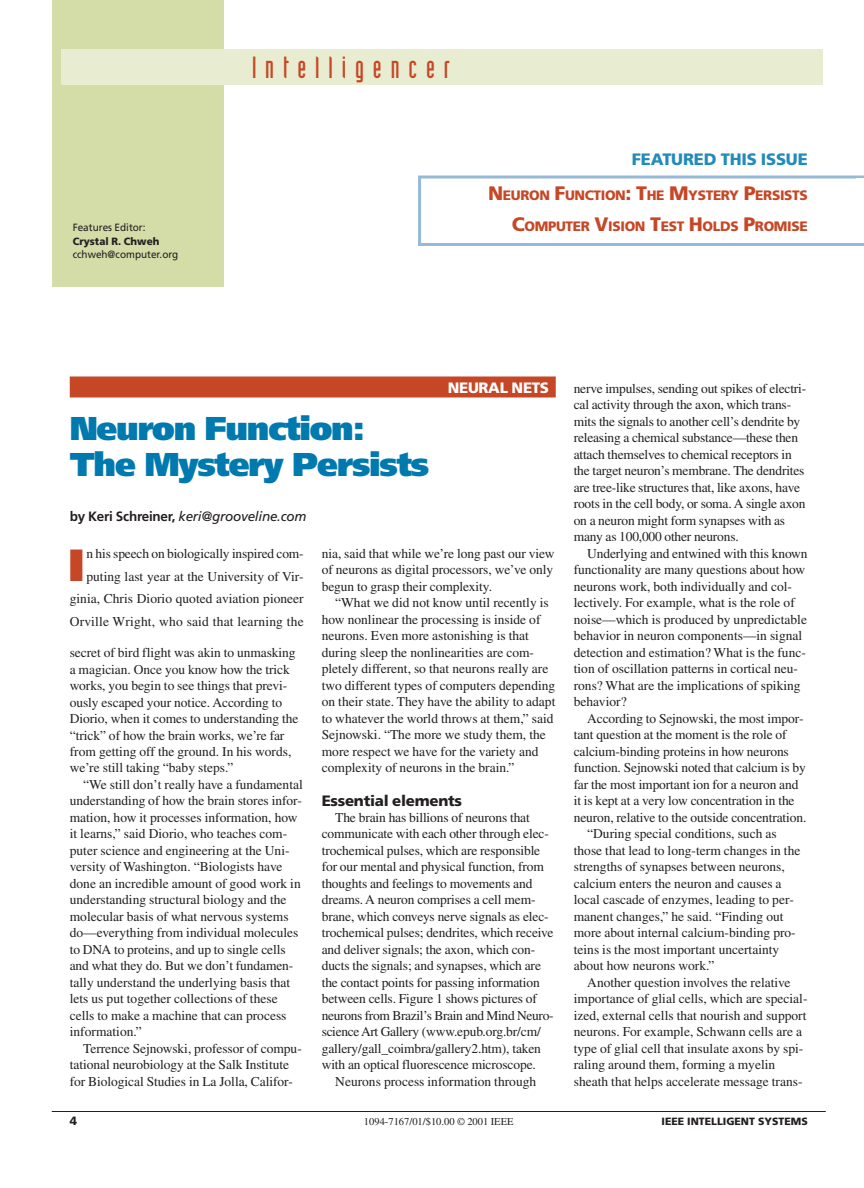
<style>
.page{position:relative;width:864px;height:1188px;background:#fff}
.page>*{position:absolute;margin:0;border:0;box-sizing:border-box;transform-origin:0 0}
.t1{font:900 45px "Frutiger";color:#c64726}
.t2{font:900 33px/36px "Frutiger";letter-spacing:-.035em;color:#007aae}
.t3{font:30px "Industria Solid";letter-spacing:.295em;color:#c64726}
.t4{font:900 16.5px "Frutiger";letter-spacing:-.01em;color:#238bba}
.t5{font:900 15px "Frutiger";letter-spacing:-.02em;color:#231f20}
.t6{font:900 15px "Frutiger";letter-spacing:-.02em;color:#fff}
.t7{font:900 13.65px "Frutiger";letter-spacing:-.025em;color:#c64726}
.t8{font:13.5px/16.5px "Times";letter-spacing:-.005em;color:#231f20}
.t9{font:italic 13.5px "Frutiger";letter-spacing:-.015em;color:#231f20}
.t10{font:900 12px "Frutiger";color:#231f20}
.t11{font:10.5px "Frutiger";color:#231f20;scale:.95 1}
.t12{font:10.5px "Times";color:#231f20}
.t13{font:900 10.5px "Frutiger";color:#231f20}
.t14{font:900 10.5px "Frutiger";color:#231f20;scale:.95 1}
.s1{font-size:19.5px}
.s2{font-weight:700;font-style:normal}
</style>
<div class="page">
<div style="left:52px;top:0;width:172px;height:287px;background:#d4dca7"></div>
<div style="left:61px;top:50px;width:762px;height:35px;background:#e8ecd0"></div>
<hr style="left:52px;top:1111px;width:774px;height:1px;background:#231f20">
<div style="left:70px;top:376px;width:486px;height:22px;background:#c64726"></div>
<div style="left:418px;top:176px;width:446px;height:70px;border:3px solid #96b9d7"></div>
<div style="left:856px;top:178px;width:8px;height:65px;background:#fff"></div>
<p class="t11" style="left:73px;top:223px;width:78px">Features Editor:</p>
<p class="t14" style="left:73px;top:237px;width:93px">Crystal R. Chweh</p>
<p class="t11" style="left:73px;top:250px;width:113px">cchweh@computer.org</p>
<h3 class="t3" style="left:252px;top:56px;width:200px">Intelligencer</h3>
<p class="t4" style="left:632px;top:153px;width:177px">FEATURED THIS ISSUE</p>
<p class="t7" style="left:488px;top:190px;width:321px"><span class="s1">N</span>EURON <span class="s1">F</span>UNCTION<span class="s1">: T</span>HE <span class="s1">M</span>YSTERY <span class="s1">P</span>ERSISTS</p>
<p class="t7" style="left:512px;top:221px;width:297px"><span class="s1">C</span>OMPUTER <span class="s1">V</span>ISION <span class="s1">T</span>EST <span class="s1">H</span>OLDS <span class="s1">P</span>ROMISE</p>
<h2 class="t2" style="left:70px;top:414px;width:361px">Neuron Function:<br>The Mystery Persists</h2>
<p class="t9" style="left:70px;top:511px;width:238px"><span class="s2">by Keri Schreiner,</span> keri@grooveline.com</p>
<p class="t6" style="left:448px;top:382px;width:103px">NEURAL NETS</p>
<p class="t8" style="left:70px;top:544px;width:236px;line-height:22.5px;text-align:right">n his speech on biologically inspired com&shy;puting last year at the University of Vir&shy;ginia, Chris Diorio quoted aviation pioneer Orville Wright, who said that learning the</p>
<p class="t8" style="left:70px;top:645px;width:230px">secret of bird flight was akin to unmasking a magician. Once you know how the trick works, you begin to see things that previ&shy;ously escaped your notice. According to Diorio, when it comes to understanding the “trick” of how the brain works, we’re far from getting off the ground. In his words, we’re still taking “baby steps.”</p>
<p class="t8" style="left:70px;top:777px;width:235px;text-indent:14px">“We still don’t really have a fundamental understanding of how the brain stores infor&shy;mation, how it processes information, how it learns,” said Diorio, who teaches com&shy;puter science and engineering at the Uni&shy;versity of Washington. “Biologists have done an incredible amount of good work in understanding structural biology and the molecular basis of what nervous systems do—everything from individual molecules to DNA to proteins, and up to single cells and what they do. But we don’t fundamen&shy;tally understand the underlying basis that lets us put together collections of these cells to make a machine that can process information.”</p>
<p class="t8" style="left:70px;top:1041px;width:234px;text-indent:14px">Terrence Sejnowski, professor of compu&shy;tational neurobiology at the Salk Institute for Biological Studies in La Jolla, Califor-</p>
<h1 class="t1" style="left:68px;top:547px;width:18px">I</h1>
<p class="t8" style="left:322px;top:546px;width:234px;text-align:justify">nia, said that while we’re long past our view of neurons as digital processors, we’ve only begun to grasp their complexity.</p>
<p class="t8" style="left:322px;top:596px;width:235px;text-indent:14px">“What we did not know until recently is how nonlinear the processing is inside of neurons. Even more astonishing is that during sleep the nonlinearities are com&shy;pletely different, so that neurons really are two different types of computers depending on their state. They have the ability to adapt to whatever the world throws at them,” said Sejnowski. “The more we study them, the more respect we have for the variety and complexity of neurons in the brain.”</p>
<p class="t5" style="left:322px;top:794px;width:142px">Essential elements</p>
<p class="t8" style="left:322px;top:810px;width:233px;text-indent:14px">The brain has billions of neurons that communicate with each other through elec&shy;trochemical pulses, which are responsible for our mental and physical function, from thoughts and feelings to movements and dreams. A neuron comprises a cell mem&shy;brane, which conveys nerve signals as elec&shy;trochemical pulses; dendrites, which receive and deliver signals; the axon, which con&shy;ducts the signals; and synapses, which are the contact points for passing information between cells. Figure 1 shows pictures of neurons from Brazil’s Brain and Mind Neuro&shy;science Art Gallery (www.epub.org.br/cm/ gallery/gall_coimbra/gallery2.htm), taken with an optical fluorescence microscope.</p>
<p class="t8" style="left:335px;top:1074px;width:203px">Neurons process information through</p>
<p class="t8" style="left:574px;top:381px;width:234px">nerve impulses, sending out spikes of electri&shy;cal activity through the axon, which trans&shy;mits the signals to another cell’s dendrite by releasing a chemical substance—these then attach themselves to chemical receptors in the target neuron’s membrane. The dendrites are tree-like structures that, like axons, have roots in the cell body, or soma. A single axon on a neuron might form synapses with as many as 100,000 other neurons.</p>
<p class="t8" style="left:574px;top:546px;width:235px;text-indent:14px">Underlying and entwined with this known functionality are many questions about how neurons work, both individually and col&shy;lectively. For example, what is the role of noise—which is produced by unpredictable behavior in neuron components—in signal detection and estimation? What is the func&shy;tion of oscillation patterns in cortical neu&shy;rons? What are the implications of spiking behavior?</p>
<p class="t8" style="left:587px;top:711px;width:218px">According to Sejnowski, the most impor-</p>
<p class="t8" style="left:574px;top:728px;width:214px">tant question at the moment is the role of</p>
<p class="t8" style="left:574px;top:744px;width:217px">calcium-binding proteins in how neurons</p>
<p class="t8" style="left:574px;top:761px;width:234px">function. Sejnowski noted that calcium is by</p>
<p class="t8" style="left:574px;top:777px;width:226px">far the most important ion for a neuron and</p>
<p class="t8" style="left:574px;top:794px;width:222px">it is kept at a very low concentration in the</p>
<p class="t8" style="left:574px;top:810px;width:234px">neuron, relative to the outside concentration.</p>
<p class="t8" style="left:587px;top:827px;width:191px">“During special conditions, such as</p>
<p class="t8" style="left:574px;top:843px;width:228px">those that lead to long-term changes in the</p>
<p class="t8" style="left:574px;top:860px;width:213px">strengths of synapses between neurons,</p>
<p class="t8" style="left:574px;top:876px;width:209px">calcium enters the neuron and causes a</p>
<p class="t8" style="left:574px;top:893px;width:222px">local cascade of enzymes, leading to per-</p>
<p class="t8" style="left:574px;top:909px;width:211px">manent changes,” he said. “Finding out</p>
<p class="t8" style="left:574px;top:926px;width:224px">more about internal calcium-binding pro-</p>
<p class="t8" style="left:574px;top:942px;width:207px">teins is the most important uncertainty</p>
<p class="t8" style="left:574px;top:959px;width:142px">about how neurons work.”</p>
<p class="t8" style="left:587px;top:975px;width:205px">Another question involves the relative</p>
<p class="t8" style="left:574px;top:992px;width:235px">importance of glial cells, which are special-</p>
<p class="t8" style="left:574px;top:1008px;width:234px">ized, external cells that nourish and support</p>
<p class="t8" style="left:574px;top:1025px;width:230px">neurons. For example, Schwann cells are a</p>
<p class="t8" style="left:574px;top:1041px;width:231px">type of glial cell that insulate axons by spi-</p>
<p class="t8" style="left:574px;top:1058px;width:203px">raling around them, forming a myelin</p>
<p class="t8" style="left:574px;top:1074px;width:230px">sheath that helps accelerate message trans-</p>
<p class="t10" style="left:70px;top:1116px;width:9px">4</p>
<p class="t12" style="left:364px;top:1117px;width:151px">1094-7167/01/$10.00 © 2001 IEEE</p>
<p class="t13" style="left:662px;top:1117px;width:148px">IEEE INTELLIGENT SYSTEMS</p>
</div>
